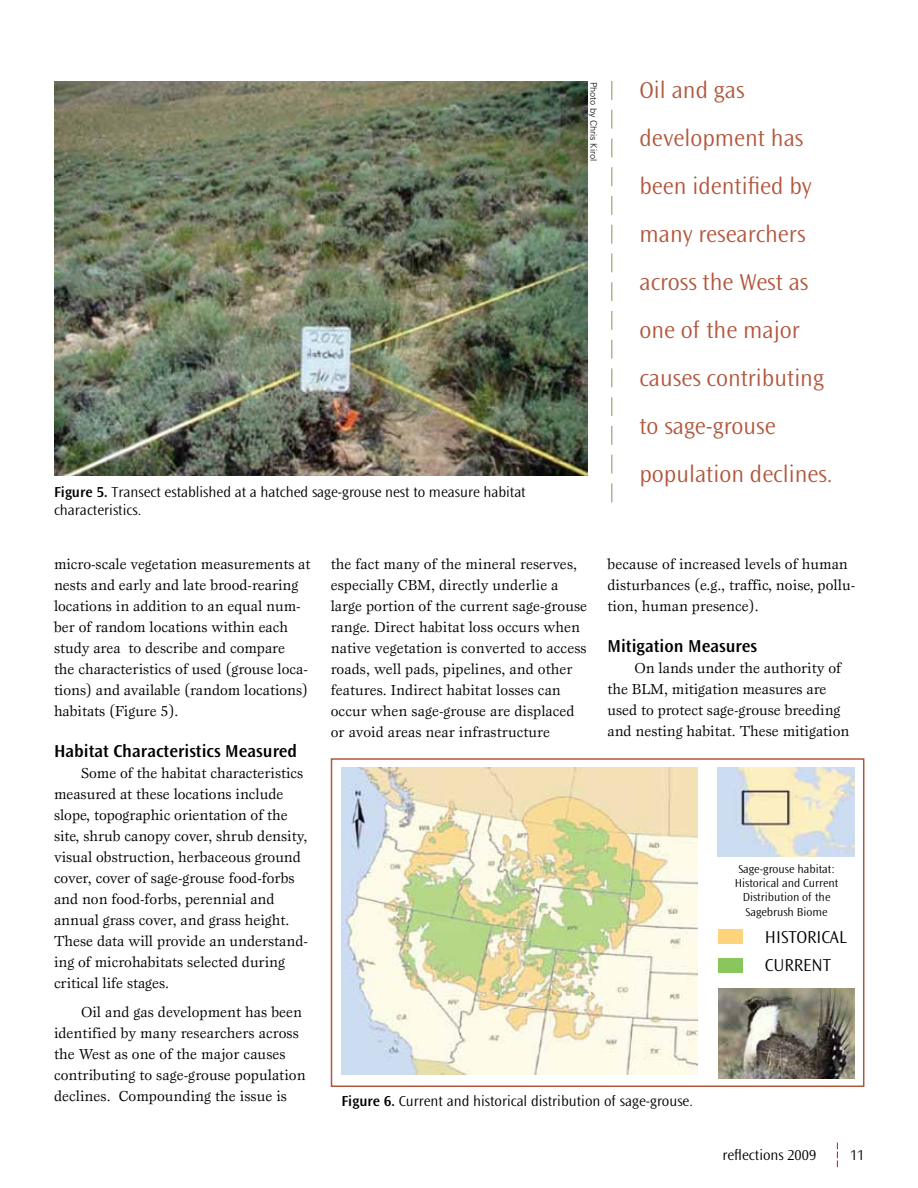
<style>
.page{position:relative;width:918px;height:1188px;background:#fff}
.page>*{position:absolute;margin:0;border:0;box-sizing:border-box;transform-origin:0 0}
.t1{font:300 24px/48px "Ocean Sans MT Std";color:#b2573d}
.t2{font:600 18px "Ocean Sans MT Std";color:#000}
.t3{font:300 18px "Ocean Sans MT Std";color:#000}
.t4{font:15px/21px "Esprit";color:#000}
.t5{font:300 15px/18px "Ocean Sans MT Std";color:#000}
.t6{font:300 12px/14.4px "Ocean Sans MT Std";color:#000;text-align:center}
.t7{font:300 9px "Zurich BT";color:#000}
.s1{font-weight:600}
</style>
<div class="page">
<svg style="left:837px;top:1143px;width:1px;height:24px"></svg>
<img style="left:54px;top:81px;width:533px;height:395px">
<svg style="left:611px;top:81px;width:1px;height:421px"></svg>
<div style="left:718px;top:930px;width:25px;height:14px;background:#ffd37c"></div>
<div style="left:718px;top:958px;width:25px;height:15px;background:#89c75c"></div>
<img style="left:718px;top:989px;width:137px;height:89px">
<div style="left:331px;top:758px;width:533px;height:329px;border:2px solid #b2573d"></div>
<img style="left:341px;top:767px;width:357px;height:307px">
<img style="left:717px;top:767px;width:138px;height:89px">
<p class="t5" style="left:54px;top:483px;width:473px"><span class="s1">Figure 5.</span> Transect established at a hatched sage-grouse nest to measure habitat characteristics.</p>
<p class="t7" style="left:599px;top:82px;width:81px;rotate:90deg">Photo by Chris Kirol</p>
<p class="t1" style="left:639px;top:67px;width:195px">Oil and gas development has been identified by many researchers across the West as one of the major causes contributing to sage-grouse population declines.</p>
<p class="t4" style="left:54px;top:554px;width:258px">micro-scale vegetation measurements at nests and early and late brood-rearing locations in addition to an equal num&shy;ber of random locations within each study area to describe and compare<br>the characteristics of used (grouse loca&shy;tions) and available (random locations) habitats (Figure 5).</p>
<p class="t2" style="left:54px;top:741px;width:245px">Habitat Characteristics Measured</p>
<p class="t4" style="left:54px;top:762px;width:255px;text-indent:27px">Some of the habitat characteristics measured at these locations include slope, topographic orientation of the site, shrub canopy cover, shrub density, visual obstruction, herbaceous ground cover, cover of sage-grouse food-forbs and non food-forbs, perennial and annual grass cover, and grass height.<br>These data will provide an understand&shy;ing of microhabitats selected during critical life stages.</p>
<p class="t4" style="left:54px;top:1001px;width:253px;text-indent:27px">Oil and gas development has been identified by many researchers across the West as one of the major causes contributing to sage-grouse population declines. Compounding the issue is</p>
<p class="t4" style="left:331px;top:554px;width:258px">the fact many of the mineral reserves, especially CBM, directly underlie a large portion of the current sage-grouse range. Direct habitat loss occurs when native vegetation is converted to access roads, well pads, pipelines, and other features. Indirect habitat losses can occur when sage-grouse are displaced or avoid areas near infrastructure</p>
<p class="t4" style="left:608px;top:554px;width:249px">because of increased levels of human disturbances (e.g., traffic, noise, pollu&shy;tion, human presence).</p>
<p class="t2" style="left:608px;top:636px;width:151px">Mitigation Measures</p>
<p class="t4" style="left:608px;top:657px;width:243px;text-indent:27px">On lands under the authority of the BLM, mitigation measures are used to protect sage-grouse breeding and nesting habitat. These mitigation</p>
<p class="t6" style="left:735px;top:862px;width:105px">Sage-grouse habitat:<br>Historical and Current<br>Distribution of the<br>Sagebrush Biome</p>
<p class="t3" style="left:765px;top:927px;width:10px">historica</p>
<p class="t3" style="left:839px;top:927px;width:9px">l</p>
<p class="t3" style="left:765px;top:955px;width:11px">curre</p>
<p class="t3" style="left:811px;top:955px;width:18px">nt</p>
<p class="t5" style="left:341px;top:1093px;width:353px"><span class="s1">Figure 6.</span> Current and historical distribution of sage-grouse.</p>
<p class="t5" style="left:723px;top:1146px;width:95px">reflections 2009</p>
<p class="t5" style="left:850px;top:1146px;width:16px">11</p>
</div>
